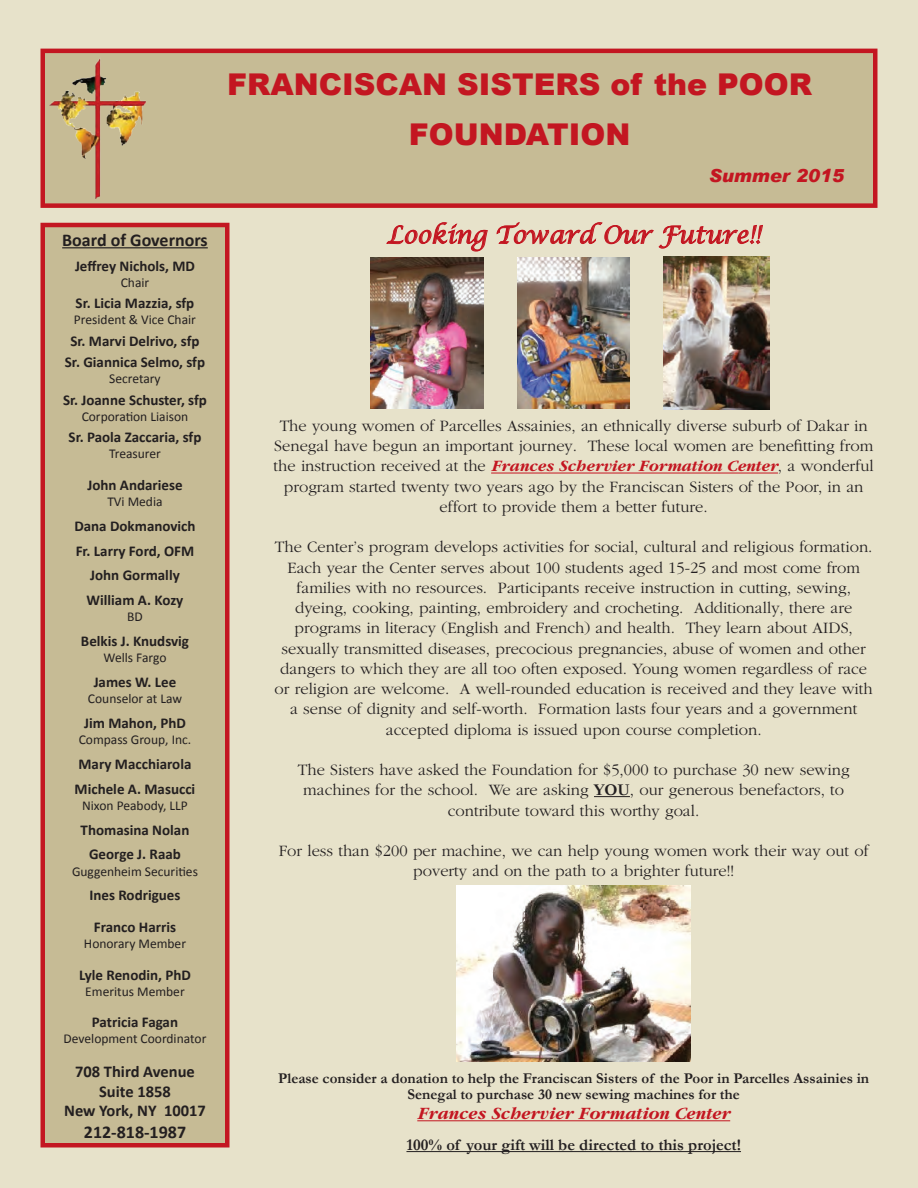
<style>
.page{position:relative;width:918px;height:1188px;background:#e7e2ca}
.page>*{position:absolute;margin:0;border:0;box-sizing:border-box;transform-origin:0 0}
.t1{font:900 30px/49.5px "Arial";color:#c31621;text-align:center}
.t2{font:italic 24px "Lucida Calligraphy";color:#c31621}
.t3{font:italic 700 18px "Garamond";color:#c31621}
.t4{font:700 18px "Calibri";color:#231f20}
.t5{font:italic 900 18px "Arial";color:#c31621}
.t6{font:300 16.5px/20.2px "Garamond";color:#231f20;text-align:center}
.t7{font:700 16.5px "Garamond";color:#231f20}
.t8{font:700 16.5px/19.8px "Calibri";color:#231f20;text-align:center}
.t9{font:700 15px/24.8px "Calibri";color:#231f20;text-align:center}
.t10{font:700 15px/16.5px "Garamond";color:#231f20;text-align:center}
.t11{font:13.5px "Calibri";color:#231f20}
.s1{font-weight:700;font-style:italic;color:#c31621}
.s2{font-weight:700}
</style>
<div class="page">
<div style="left:40px;top:49px;width:838px;height:159px;background:#c6bb95;border:4px solid #c31621"></div>
<img style="left:49px;top:59px;width:97px;height:140px">
<div style="left:40px;top:223px;width:190px;height:925px;background:#c6bb95;border:4px solid #c31621"></div>
<hr style="left:62px;top:247px;width:146px;height:1px;background:#231f20">
<svg style="left:386px;top:222px;width:102px;height:30px"></svg>
<svg style="left:496px;top:222px;width:267px;height:27px"></svg>
<hr style="left:491px;top:473px;width:287px;height:1px;background:#c31621">
<hr style="left:594px;top:796px;width:36px;height:1px;background:#231f20">
<img style="left:370px;top:257px;width:114px;height:152px">
<img style="left:518px;top:258px;width:112px;height:150px">
<img style="left:664px;top:256px;width:105px;height:154px">
<img style="left:457px;top:885px;width:234px;height:176px">
<hr style="left:417px;top:1120px;width:313px;height:1px;background:#c31621">
<hr style="left:406px;top:1151px;width:335px;height:1px;background:#231f20">
<p class="t4" style="left:62px;top:228px;width:147px">Board of Governors</p>
<p class="t9" style="left:75px;top:253px;width:121px">Jeffrey Nichols, MD</p>
<p class="t11" style="left:121px;top:274px;width:30px">Chair</p>
<p class="t9" style="left:76px;top:291px;width:120px">Sr. Licia Mazzia, sfp</p>
<p class="t11" style="left:74px;top:311px;width:123px">President &amp; Vice Chair</p>
<p class="t9" style="left:65px;top:330px;width:142px;line-height:21.3px">Sr. Marvi Delrivo, sfp<br>Sr. Giannica Selmo, sfp</p>
<p class="t11" style="left:109px;top:370px;width:53px">Secretary</p>
<p class="t9" style="left:63px;top:387px;width:145px">Sr. Joanne Schuster, sfp</p>
<p class="t11" style="left:82px;top:408px;width:108px">Corporation Liaison</p>
<p class="t9" style="left:69px;top:425px;width:134px">Sr. Paola Zaccaria, sfp</p>
<p class="t11" style="left:109px;top:445px;width:53px">Treasurer</p>
<p class="t9" style="left:87px;top:473px;width:97px">John Andariese</p>
<p class="t11" style="left:107px;top:493px;width:57px">TVi Media</p>
<p class="t9" style="left:74px;top:513px;width:123px">Dana Dokmanovich<br>Fr. Larry Ford, OFM<br>John Gormally<br>William A. Kozy</p>
<p class="t11" style="left:127px;top:608px;width:17px">BD</p>
<p class="t9" style="left:81px;top:629px;width:110px">Belkis J. Knudsvig</p>
<p class="t11" style="left:104px;top:649px;width:64px">Wells Fargo</p>
<p class="t9" style="left:94px;top:670px;width:84px">James W. Lee</p>
<p class="t11" style="left:88px;top:690px;width:96px">Counselor at Law</p>
<p class="t9" style="left:84px;top:711px;width:103px">Jim Mahon, PhD</p>
<p class="t11" style="left:79px;top:731px;width:114px">Compass Group, Inc.</p>
<p class="t9" style="left:75px;top:752px;width:122px;text-align:left">Mary Macchiarola<br>Michele A. Masucci</p>
<p class="t11" style="left:82px;top:797px;width:107px">Nixon Peabody, LLP</p>
<p class="t9" style="left:81px;top:817px;width:110px">Thomasina Nolan<br>George J. Raab</p>
<p class="t11" style="left:72px;top:863px;width:127px">Guggenheim Securities</p>
<p class="t9" style="left:90px;top:880px;width:92px;line-height:31.5px;text-align:left">Ines Rodrigues<br>Franco Harris</p>
<p class="t11" style="left:84px;top:935px;width:104px">Honorary Member</p>
<p class="t9" style="left:79px;top:962px;width:113px">Lyle Renodin, PhD</p>
<p class="t11" style="left:85px;top:983px;width:101px">Emeritus Member</p>
<p class="t9" style="left:92px;top:1010px;width:88px">Patricia Fagan</p>
<p class="t11" style="left:64px;top:1030px;width:144px">Development Coordinator</p>
<p class="t8" style="left:64px;top:1061px;width:143px">708 Third Avenue<br>Suite 1858<br>New York, NY 10017</p>
<p class="t4" style="left:84px;top:1120px;width:104px">212-818-1987</p>
<h1 class="t1" style="left:227px;top:59px;width:587px">FRANCISCAN SISTERS of the POOR<br>FOUNDATION</h1>
<p class="t5" style="left:709px;top:165px;width:137px">Summer 2015</p>
<h2 class="t2" style="left:387px;top:220px;width:375px">Looking Toward Our Future!!</h2>
<p class="t6" style="left:274px;top:416px;width:602px">The young women of Parcelles Assainies, an ethnically diverse suburb of Dakar in Senegal have begun an important journey. These local women are benefitting from the instruction received at the <span class="s1">Frances Schervier Formation Center</span>, a wonderful program started twenty two years ago by the Franciscan Sisters of the Poor, in an effort to provide them a better future.</p>
<p class="t6" style="left:275px;top:537px;width:600px">The Center’s program develops activities for social, cultural and religious formation.<br>Each year the Center serves about 100 students aged 15-25 and most come from families with no resources. Participants receive instruction in cutting, sewing, dyeing, cooking, painting, embroidery and crocheting. Additionally, there are programs in literacy (English and French) and health. They learn about AIDS, sexually transmitted diseases, precocious pregnancies, abuse of women and other dangers to which they are all too often exposed. Young women regardless of race or religion are welcome. A well-rounded education is received and they leave with a sense of dignity and self-worth. Formation lasts four years and a government accepted diploma is issued upon course completion.</p>
<p class="t6" style="left:298px;top:760px;width:553px">The Sisters have asked the Foundation for $5,000 to purchase 30 new sewing machines for the school. We are asking <span class="s2">YOU</span>, our generous benefactors, to contribute toward this worthy goal.</p>
<p class="t6" style="left:279px;top:841px;width:592px">For less than $200 per machine, we can help young women work their way out of poverty and on the path to a brighter future!!</p>
<p class="t10" style="left:278px;top:1070px;width:593px">Please consider a donation to help the Franciscan Sisters of the Poor in Parcelles Assainies in<br>Senegal to purchase 30 new sewing machines for the</p>
<p class="t3" style="left:417px;top:1104px;width:314px">Frances Schervier Formation Center</p>
<p class="t7" style="left:406px;top:1134px;width:336px">100% of your gift will be directed to this project!</p>
</div>
